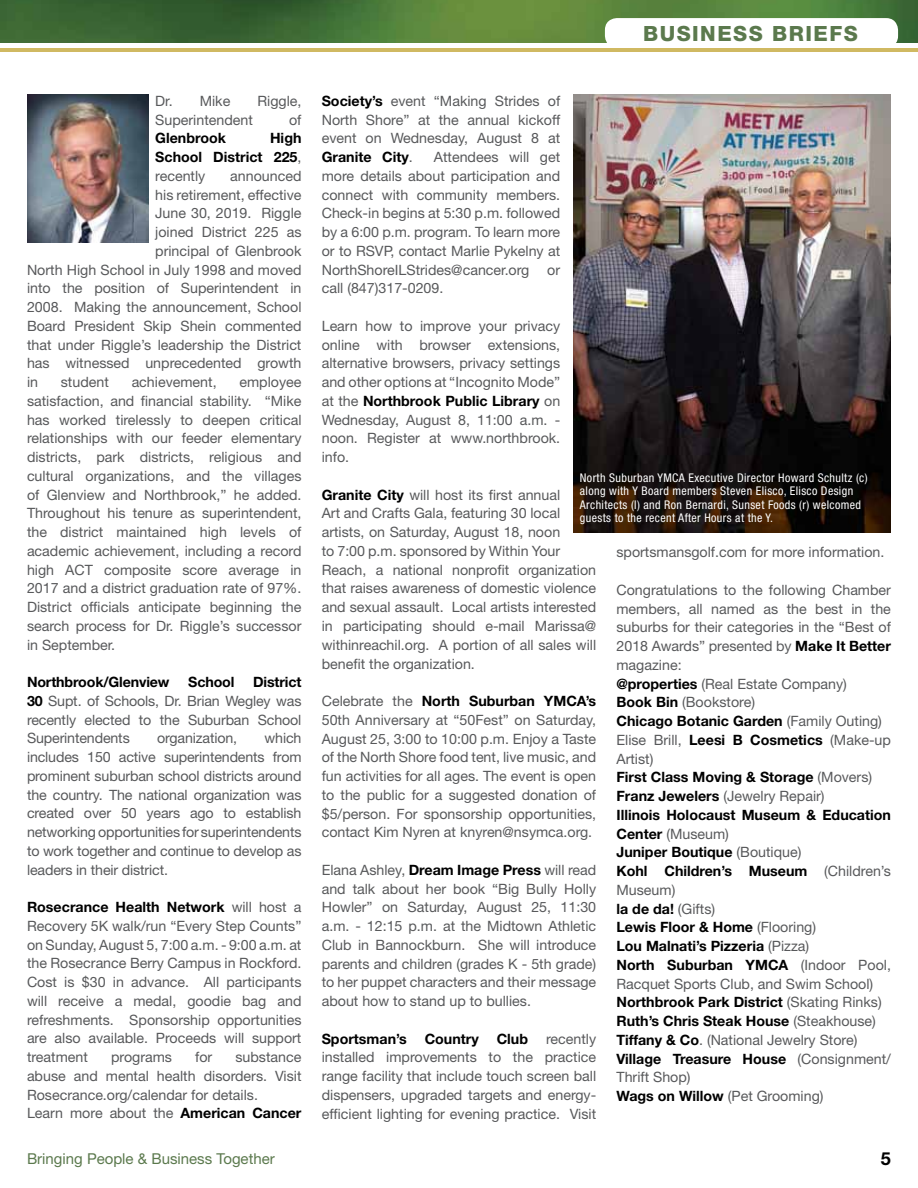
<style>
.page{position:relative;width:918px;height:1188px;background:#fff}
.page>*{position:absolute;margin:0;border:0;box-sizing:border-box;transform-origin:0 0}
.t1{font:800 21px "Helvetica Neue";letter-spacing:.07em;color:#5b794d}
.t2{font:700 18px "Helvetica Neue";color:#000}
.t3{font:15px "Helvetica Neue";color:#5b794d}
.t4{font:14.25px/18.8px "Helvetica Neue";color:#58595b;text-align:justify}
.t5{font:700 14.25px/18.8px "Helvetica Neue";color:#000;text-align:justify}
.t6{font:condensed 12px/13.5px "Helvetica Neue";letter-spacing:.03em;color:#fff}
.s1{font-weight:400;color:#58595b}
.s2{font-weight:700;color:#000}
</style>
<div class="page">
<hr style="left:0;top:49px;width:918px;height:3px;background:#d0b962">
<img style="left:0;top:0;width:918px;height:42px">
<div style="left:605px;top:18px;width:293px;height:30px;background:#fff;border-radius:12px"></div>
<img style="left:574px;top:94px;width:317px;height:438px">
<img style="left:27px;top:94px;width:121px;height:149px">
<h1 class="t1" style="left:643px;top:21px;width:216px">BUSINESS BRIEFS</h1>
<p class="t4" style="left:155px;top:91px;width:77px">Dr. Mike</p>
<p class="t4" style="left:257px;top:91px;width:46px">Riggle,</p>
<p class="t4" style="left:155px;top:110px;width:99px">Superintendent</p>
<p class="t4" style="left:289px;top:110px;width:14px">of</p>
<p class="t5" style="left:155px;top:128px;width:72px">Glenbrook</p>
<p class="t5" style="left:155px;top:128px;width:148px;text-indent:115px">High School District 225<span class="s1">, recently</span></p>
<p class="t4" style="left:230px;top:166px;width:73px">announced</p>
<p class="t4" style="left:155px;top:185px;width:148px">his retirement, effective</p>
<p class="t4" style="left:155px;top:204px;width:148px">June 30, 2019. Riggle</p>
<p class="t4" style="left:155px;top:222px;width:148px">joined District 225 as</p>
<p class="t4" style="left:155px;top:241px;width:148px">principal of Glenbrook</p>
<p class="t4" style="left:27px;top:260px;width:276px">North High School in July 1998 and moved</p>
<p class="t4" style="left:27px;top:279px;width:276px">into the position of Superintendent in</p>
<p class="t4" style="left:27px;top:297px;width:276px">2008. Making the announcement, School</p>
<p class="t4" style="left:27px;top:316px;width:276px">Board President Skip Shein commented</p>
<p class="t4" style="left:27px;top:335px;width:276px">that under Riggle’s leadership the District</p>
<p class="t4" style="left:27px;top:354px;width:276px">has witnessed unprecedented growth</p>
<p class="t4" style="left:27px;top:372px;width:13px">in</p>
<p class="t4" style="left:61px;top:372px;width:50px">student</p>
<p class="t4" style="left:132px;top:372px;width:87px">achievement,</p>
<p class="t4" style="left:27px;top:372px;width:276px;text-indent:212px">employee satisfaction, and financial stability. “Mike has worked tirelessly to deepen critical relationships with our feeder elementary districts, park districts, religious and cultural organizations, and the villages of Glenview and Northbrook,” he added.<br>Throughout his tenure as superintendent, the district maintained high levels of academic achievement, including a record high ACT composite score average in 2017 and a district graduation rate of 97%.<br>District officials anticipate beginning the search process for Dr. Riggle’s successor in September.</p>
<p class="t5" style="left:27px;top:672px;width:144px">Northbrook/Glenview</p>
<p class="t5" style="left:188px;top:672px;width:48px">School</p>
<p class="t4" style="left:27px;top:672px;width:276px;text-indent:226px"><span class="s2">District 30</span> Supt. of Schools, Dr. Brian Wegley was recently elected to the Suburban School Superintendents</p>
<p class="t4" style="left:27px;top:729px;width:276px;text-indent:238px">which includes 150 active superintendents from prominent suburban school districts around the country. The national organization was created over 50 years ago to establish networking opportunities for superintendents to work together and continue to develop as leaders in their district.</p>
<p class="t4" style="left:27px;top:897px;width:276px"><span class="s2">Rosecrance Health Network</span> will host a Recovery 5K walk/run “Every Step Counts” on Sunday, August 5, 7:00 a.m. - 9:00 a.m. at the Rosecrance Berry Campus in Rockford.<br>Cost is $30 in advance. All participants will receive a medal, goodie bag and refreshments. Sponsorship opportunities are also available. Proceeds will support treatment</p>
<p class="t4" style="left:157px;top:729px;width:81px">organization,</p>
<p class="t4" style="left:111px;top:1047px;width:62px">programs</p>
<p class="t4" style="left:195px;top:1047px;width:19px">for</p>
<p class="t4" style="left:27px;top:1047px;width:276px;text-align:left;text-indent:208px">substance abuse and mental health disorders. Visit<br>Rosecrance.org/calendar for details.<br>Learn more about the <span class="s2">American Cancer</span></p>
<p class="t4" style="left:322px;top:91px;width:240px"><span class="s2">Society’s</span> event “Making Strides of North Shore” at the annual kickoff event on Wednesday, August 8 at <span class="s2">Granite City</span>.</p>
<p class="t4" style="left:322px;top:148px;width:240px;text-indent:112px">Attendees will get more details about participation and connect with community members.<br>Check-in begins at 5:30 p.m. followed by a 6:00 p.m. program. To learn more or to RSVP, contact Marlie Pykelny at NorthShoreILStrides@cancer.org</p>
<p class="t4" style="left:547px;top:260px;width:14px">or</p>
<p class="t4" style="left:322px;top:279px;width:123px">call (847)317-0209.</p>
<p class="t4" style="left:322px;top:316px;width:240px">Learn how to improve your privacy online with browser extensions, alternative browsers, privacy settings and other options at “Incognito Mode” at the <span class="s2">Northbrook Public Library</span> on Wednesday, August 8, 11:00 a.m. - noon. Register at www.northbrook. info.</p>
<p class="t4" style="left:322px;top:485px;width:276px;text-align:left"><span class="s2">Granite City</span> will host its first annual<br>Art and Crafts Gala, featuring 30 local artists, on Saturday, August 18, noon<br>to 7:00 p.m. sponsored by Within Your Reach, a national nonprofit organization that raises awareness of domestic violence and sexual assault. Local artists interested in participating should e-mail Marissa@ withinreachil.org. A portion of all sales will benefit the organization.</p>
<p class="t4" style="left:322px;top:691px;width:276px">Celebrate the <span class="s2">North Suburban YMCA’s </span>50th Anniversary at “50Fest” on Saturday, August 25, 3:00 to 10:00 p.m. Enjoy a Taste of the North Shore food tent, live music, and fun activities for all ages. The event is open to the public for a suggested donation of $5/person. For sponsorship opportunities, contact Kim Nyren at knyren@nsymca.org.</p>
<p class="t4" style="left:322px;top:860px;width:276px">Elana Ashley, <span class="s2">Dream Image Press</span> will read and talk about her book “Big Bully Holly Howler” on Saturday, August 25, 11:30 a.m. - 12:15 p.m. at the Midtown Athletic Club in Bannockburn. She will introduce parents and children (grades K - 5th grade) to her puppet characters and their message about how to stand up to bullies.</p>
<p class="t5" style="left:322px;top:1029px;width:86px">Sportsman’s</p>
<p class="t5" style="left:425px;top:1029px;width:56px">Country</p>
<p class="t5" style="left:497px;top:1029px;width:33px">Club</p>
<p class="t6" style="left:580px;top:471px;width:289px">North Suburban YMCA Executive Director Howard Schultz (c) along with Y Board members Steven Elisco, Elisco Design Architects (l) and Ron Bernardi, Sunset Foods (r) welcomed guests to the recent After Hours at the Y.</p>
<p class="t4" style="left:616px;top:543px;width:269px">sportsmansgolf.com for more information.</p>
<p class="t4" style="left:616px;top:580px;width:276px;text-align:left">Congratulations to the following Chamber members, all named as the best in the suburbs for their categories in the “Best of<br>2018 Awards” presented by <span class="s2">Make It Better </span>magazine:<br><span class="s2">@properties</span> (Real Estate Company)<br><span class="s2">Book Bin</span> (Bookstore)<br><span class="s2">Chicago Botanic Garden</span> (Family Outing)<br>Elise Brill, <span class="s2">Leesi B Cosmetics</span> (Make-up<br>Artist)<br><span class="s2">First Class Moving &amp; Storage</span> (Movers)<br><span class="s2">Franz Jewelers</span> (Jewelry Repair)<br><span class="s2">Illinois Holocaust Museum &amp; Education<br>Center</span> (Museum)<br><span class="s2">Juniper Boutique</span> (Boutique)<br><span class="s2">Kohl Children’s Museum</span> (Children’s<br>Museum)<br><span class="s2">la de da!</span> (Gifts)<br><span class="s2">Lewis Floor &amp; Home</span> (Flooring)<br><span class="s2">Lou Malnati’s Pizzeria</span> (Pizza)<br><span class="s2">North Suburban YMCA</span> (Indoor Pool,<br>Racquet Sports Club, and Swim School)<br><span class="s2">Northbrook Park District</span> (Skating Rinks)<br><span class="s2">Ruth’s Chris Steak House</span> (Steakhouse)<br><span class="s2">Tiffany &amp; Co</span>. (National Jewelry Store)<br><span class="s2">Village Treasure House</span> (Consignment/<br>Thrift Shop)<br><span class="s2">Wags on Willow</span> (Pet Grooming)</p>
<p class="t4" style="left:322px;top:1029px;width:276px;text-indent:224px">recently installed improvements to the practice range facility that include touch screen ball dispensers, upgraded targets and energy&shy;efficient lighting for evening practice. Visit</p>
<p class="t3" style="left:27px;top:1149px;width:249px">Bringing People &amp; Business Together</p>
<p class="t2" style="left:881px;top:1147px;width:12px">5</p>
</div>
